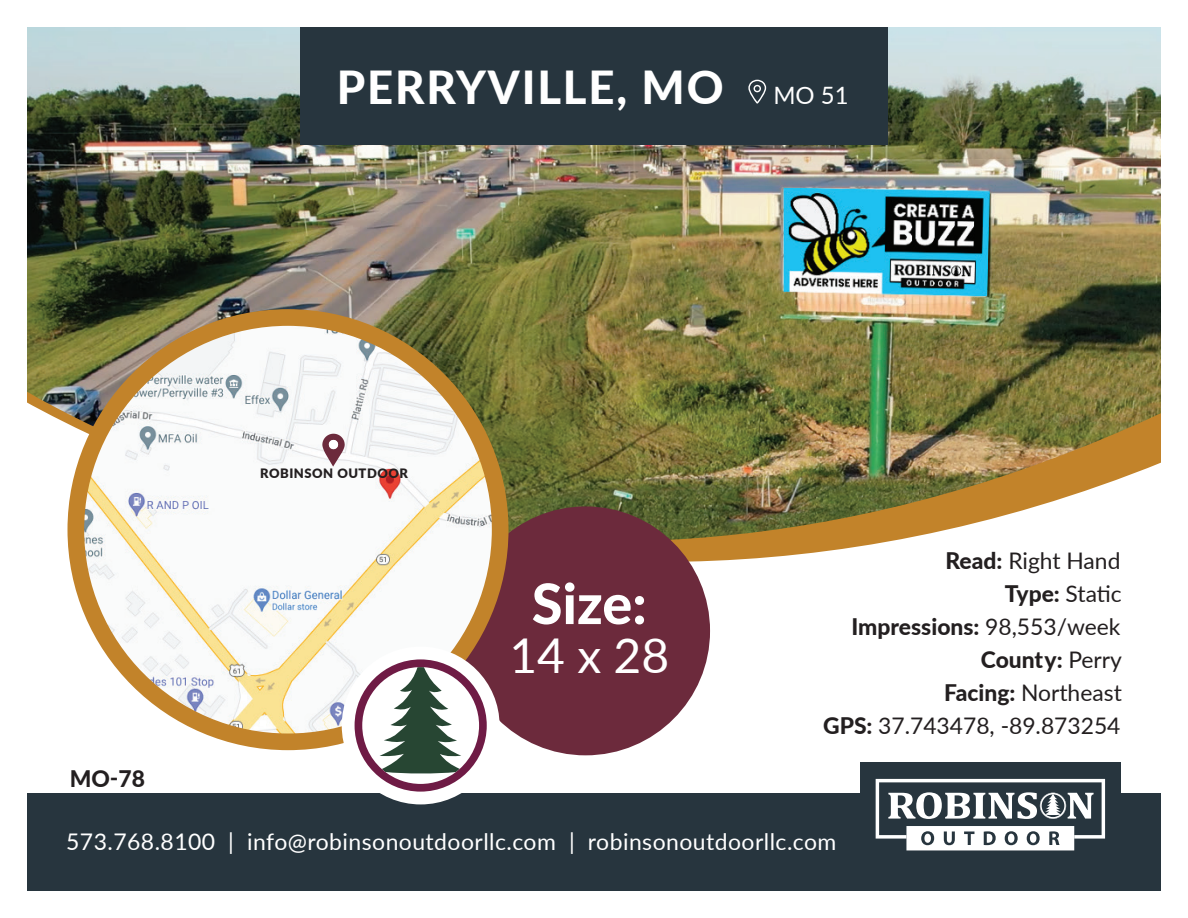
<style>
.page{position:relative;width:1188px;height:918px;background:#fff}
.page>*{position:absolute;margin:0;border:0;box-sizing:border-box;transform-origin:0 0}
.t1{font:800 55.8px "Lato";color:#fff}
.t2{font:48px "Lato";color:#fff}
.t3{font:800 45.6px "Lato";letter-spacing:.04em;color:#fff}
.t4{font:22.95px "Lato";letter-spacing:.02em;color:#fff}
.t5{font:22.8px/33.2px "Lato";color:#231f20;text-align:right}
.t6{font:800 22.8px "Lato";color:#231f20}
.t7{font:900 12.9px "Lato";letter-spacing:.04em;color:#231f20}
.s1{font-weight:400;font-size:23.85px}
.s2{font-weight:800}
</style>
<div class="page">
<img style="left:27px;top:27px;width:1134px;height:864px">
<h3 class="t3" style="left:337px;top:53px;width:513px">PERRYVILLE, MO <span class="s1">MO 51</span></h3>
<p class="t6" style="left:70px;top:762px;width:77px">MO-78</p>
<p class="t7" style="left:260px;top:464px;width:149px">ROBINSON OUTDOOR</p>
<h1 class="t1" style="left:532px;top:562px;width:117px">Size:</h1>
<h2 class="t2" style="left:509px;top:621px;width:161px">14 x 28</h2>
<p class="t5" style="left:823px;top:543px;width:300px"><span class="s2">Read:</span> Right Hand<br><span class="s2">Type:</span> Static<br><span class="s2">Impressions:</span> 98,553/week<br><span class="s2">County:</span> Perry<br><span class="s2">Facing:</span> Northeast<br><span class="s2">GPS:</span> 37.743478, -89.873254</p>
<p class="t4" style="left:66px;top:826px;width:772px">573.768.8100 | info@robinsonoutdoorllc.com | robinsonoutdoorllc.com</p>
</div>
